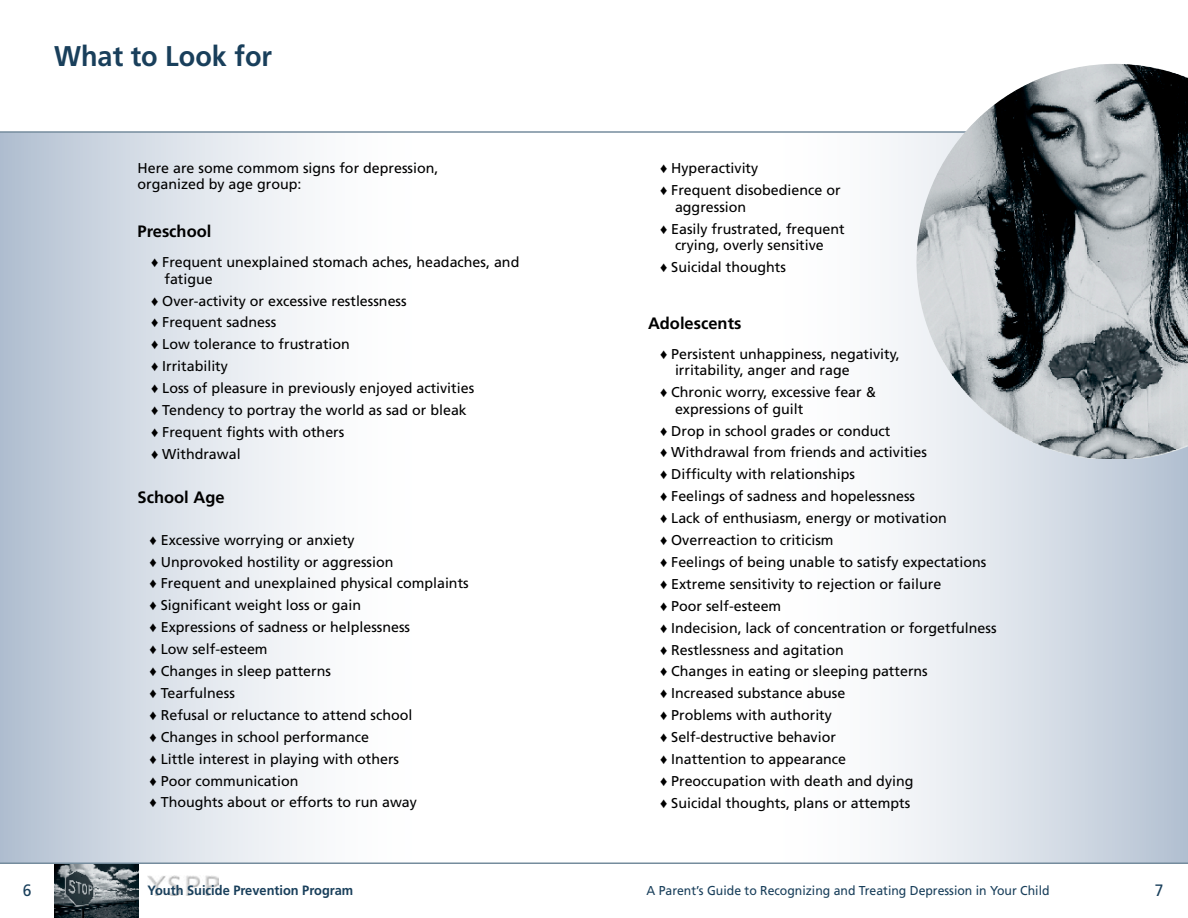
<style>
.page{position:relative;width:1188px;height:918px;background:#fff}
.page>*{position:absolute;margin:0;border:0;box-sizing:border-box;transform-origin:0 0}
.Headlines{font:700 28.5px "Frutiger";color:#193f5b;scale:.95 1}
.frut_bold_11on_13{font:700 16.5px "Frutiger";color:#000}
.t1{font:16.5px "Frutiger";color:#193f5b;scale:.95 1}
.Pa7{font:14.25px/16.5px "Frutiger";color:#000}
.hanging_bullets{font:14.25px "Frutiger";color:#000}
.Pa4{font:14.25px/16.5px "Frutiger";color:#000}
.t2{font:700 13.5px "Frutiger";color:#193f5b;scale:.95 1}
.t3{font:12.9px "Frutiger";color:#193f5b;scale:.95 1}
.s1{font-family:"Arial"}
</style>
<div class="page">
<div style="left:0;top:132px;width:432px;height:732px;background:linear-gradient(to right,#b7c4d4,#fff)"></div>
<img style="left:147px;top:875px;width:72px;height:21px">
<img style="left:54px;top:864px;width:84px;height:54px">
<hr style="left:0;top:862px;width:594px;height:2px;background:#758c9d">
<hr style="left:0;top:131px;width:594px;height:2px;background:#758c9d">
<div style="left:762px;top:132px;width:426px;height:732px;background:linear-gradient(to right,#fff,#b9c6d6)"></div>
<hr style="left:594px;top:862px;width:594px;height:2px;background:#758c9d">
<hr style="left:594px;top:131px;width:594px;height:2px;background:#758c9d">
<img style="left:916px;top:64px;width:272px;height:395px">
<p class="Headlines" style="left:54px;top:39px;width:231px">What to Look for</p>
<p class="Pa4" style="left:138px;top:160px;width:302px">Here are some commom signs for depression, organized by age group:</p>
<p class="frut_bold_11on_13" style="left:138px;top:222px;width:75px">Preschool</p>
<p class="Pa7" style="left:165px;top:254px;width:356px;text-indent:-14px"><span class="s1">♦</span> Frequent unexplained stomach aches, headaches, and fatigue</p>
<p class="Pa7" style="left:151px;top:292px;width:257px"><span class="s1">♦</span> Over-activity or excessive restlessness</p>
<p class="Pa7" style="left:151px;top:314px;width:127px"><span class="s1">♦</span> Frequent sadness</p>
<p class="Pa7" style="left:151px;top:336px;width:200px"><span class="s1">♦</span> Low tolerance to frustration</p>
<p class="Pa7" style="left:151px;top:358px;width:78px"><span class="s1">♦</span> Irritability</p>
<p class="Pa7" style="left:151px;top:380px;width:325px"><span class="s1">♦</span> Loss of pleasure in previously enjoyed activities</p>
<p class="Pa7" style="left:151px;top:402px;width:317px"><span class="s1">♦</span> Tendency to portray the world as sad or bleak</p>
<p class="Pa7" style="left:151px;top:424px;width:195px"><span class="s1">♦</span> Frequent fights with others</p>
<p class="Pa7" style="left:151px;top:446px;width:91px"><span class="s1">♦</span> Withdrawal</p>
<p class="frut_bold_11on_13" style="left:138px;top:488px;width:89px">School Age</p>
<p class="Pa7" style="left:150px;top:532px;width:207px"><span class="s1">♦</span> Excessive worrying or anxiety</p>
<p class="Pa7" style="left:150px;top:553px;width:246px"><span class="s1">♦</span> Unprovoked hostility or aggression</p>
<p class="Pa7" style="left:150px;top:575px;width:321px"><span class="s1">♦</span> Frequent and unexplained physical complaints</p>
<p class="Pa7" style="left:150px;top:597px;width:213px"><span class="s1">♦</span> Significant weight loss or gain</p>
<p class="Pa7" style="left:150px;top:619px;width:262px"><span class="s1">♦</span> Expressions of sadness or helplessness</p>
<p class="Pa7" style="left:150px;top:641px;width:120px"><span class="s1">♦</span> Low self-esteem</p>
<p class="Pa7" style="left:150px;top:663px;width:183px"><span class="s1">♦</span> Changes in sleep patterns</p>
<p class="Pa7" style="left:150px;top:685px;width:87px"><span class="s1">♦</span> Tearfulness</p>
<p class="Pa7" style="left:150px;top:707px;width:265px"><span class="s1">♦</span> Refusal or reluctance to attend school</p>
<p class="Pa7" style="left:150px;top:729px;width:221px"><span class="s1">♦</span> Changes in school performance</p>
<p class="Pa7" style="left:150px;top:751px;width:251px"><span class="s1">♦</span> Little interest in playing with others</p>
<p class="Pa7" style="left:150px;top:772px;width:150px"><span class="s1">♦</span> Poor communication</p>
<p class="Pa7" style="left:150px;top:794px;width:269px"><span class="s1">♦</span> Thoughts about or efforts to run away</p>
<p class="Pa7" style="left:660px;top:160px;width:100px"><span class="s1">♦</span> Hyperactivity</p>
<p class="Pa7" style="left:675px;top:182px;width:167px;text-indent:-15px"><span class="s1">♦</span> Frequent disobedience or aggression</p>
<p class="Pa7" style="left:660px;top:220px;width:186px;text-align:center"><span class="s1">♦</span> Easily frustrated, frequent crying, overly sensitive</p>
<p class="Pa7" style="left:660px;top:259px;width:128px"><span class="s1">♦</span> Suicidal thoughts</p>
<p class="frut_bold_11on_13" style="left:648px;top:313px;width:95px">Adolescents</p>
<p class="Pa7" style="left:675px;top:346px;width:226px;text-indent:-15px"><span class="s1">♦</span> Persistent unhappiness, negativity, irritability, anger and rage</p>
<p class="Pa7" style="left:675px;top:384px;width:203px;text-indent:-15px"><span class="s1">♦</span> Chronic worry, excessive fear &amp; expressions of guilt</p>
<p class="Pa7" style="left:660px;top:422px;width:232px"><span class="s1">♦</span> Drop in school grades or conduct</p>
<p class="Pa7" style="left:660px;top:444px;width:269px"><span class="s1">♦</span> Withdrawal from friends and activities</p>
<p class="Pa7" style="left:660px;top:466px;width:196px"><span class="s1">♦</span> Difficulty with relationships</p>
<p class="Pa7" style="left:660px;top:488px;width:257px"><span class="s1">♦</span> Feelings of sadness and hopelessness</p>
<p class="Pa7" style="left:660px;top:510px;width:288px"><span class="s1">♦</span> Lack of enthusiasm, energy or motivation</p>
<p class="Pa7" style="left:660px;top:532px;width:175px"><span class="s1">♦</span> Overreaction to criticism</p>
<p class="Pa7" style="left:660px;top:554px;width:328px"><span class="s1">♦</span> Feelings of being unable to satisfy expectations</p>
<p class="Pa7" style="left:660px;top:576px;width:283px"><span class="s1">♦</span> Extreme sensitivity to rejection or failure</p>
<p class="Pa7" style="left:660px;top:598px;width:123px"><span class="s1">♦</span> Poor self-esteem</p>
<p class="Pa7" style="left:660px;top:619px;width:338px"><span class="s1">♦</span> Indecision, lack of concentration or forgetfulness</p>
<p class="Pa7" style="left:660px;top:641px;width:185px"><span class="s1">♦</span> Restlessness and agitation</p>
<p class="Pa7" style="left:660px;top:663px;width:269px"><span class="s1">♦</span> Changes in eating or sleeping patterns</p>
<p class="Pa7" style="left:660px;top:685px;width:187px"><span class="s1">♦</span> Increased substance abuse</p>
<p class="Pa7" style="left:660px;top:707px;width:173px"><span class="s1">♦</span> Problems with authority</p>
<p class="Pa7" style="left:660px;top:729px;width:177px"><span class="s1">♦</span> Self-destructive behavior</p>
<p class="Pa7" style="left:660px;top:751px;width:188px"><span class="s1">♦</span> Inattention to appearance</p>
<p class="hanging_bullets" style="left:660px;top:773px;width:255px"><span class="s1">♦</span> Preoccupation with death and dying</p>
<p class="hanging_bullets" style="left:660px;top:794px;width:252px"><span class="s1">♦</span> Suicidal thoughts, plans or attempts</p>
<p class="t1" style="left:23px;top:880px;width:11px">6</p>
<p class="t2" style="left:148px;top:883px;width:218px">Youth Suicide Prevention Program</p>
<p class="t3" style="left:646px;top:883px;width:426px">A Parent’s Guide to Recognizing and Treating Depression in Your Child</p>
<p class="t1" style="left:1155px;top:880px;width:11px">7</p>
</div>
